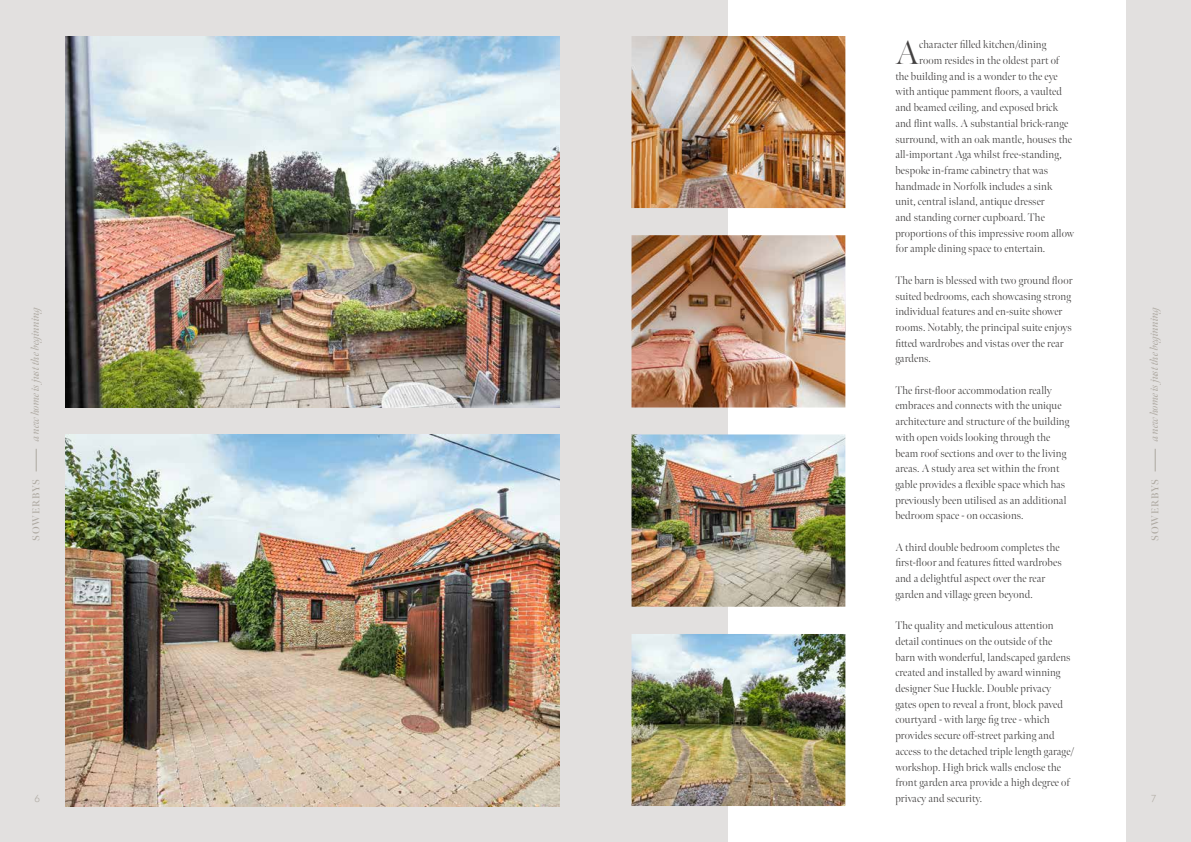
<style>
.page{position:relative;width:1191px;height:842px;background:#fff}
.page>*{position:absolute;margin:0;border:0;box-sizing:border-box;transform-origin:0 0}
.t1{font:300 33.6px "Meno Banner";color:#434141}
.t2{font:300 11px/15.7px "Meno Banner";letter-spacing:.01em;color:#434141}
.t3{font:italic 11px "Meno Banner";letter-spacing:-.01em;color:#ada8a0}
.t4{font:600 10px "Meno Banner";letter-spacing:.08em;color:#ada8a0}
.t5{font:300 10px "Quasimoda";color:#ada8a0}
</style>
<div class="page">
<div style="left:0;top:0;width:595px;height:842px;background:#e2e0df"></div>
<div style="left:595px;top:0;width:596px;height:842px;background:#e2e0df"></div>
<svg style="left:36px;top:449px;width:1px;height:22px"></svg>
<svg style="left:1155px;top:449px;width:1px;height:22px"></svg>
<div style="left:728px;top:0;width:397px;height:842px;background:#fff"></div>
<img style="left:631px;top:235px;width:214px;height:172px">
<img style="left:631px;top:36px;width:214px;height:172px">
<img style="left:631px;top:634px;width:214px;height:172px">
<img style="left:66px;top:36px;width:493px;height:371px">
<img style="left:66px;top:434px;width:493px;height:372px">
<img style="left:631px;top:434px;width:214px;height:173px">
<h1 class="t1" style="left:895px;top:32px;width:25px">A</h1>
<p class="t2" style="left:919px;top:37px;width:129px">character filled kitchen/dining</p>
<p class="t2" style="left:919px;top:53px;width:141px">room resides in the oldest part of</p>
<p class="t2" style="left:895px;top:68px;width:164px">the building and is a wonder to the eye</p>
<p class="t2" style="left:895px;top:84px;width:168px">with antique pamment floors, a vaulted</p>
<p class="t2" style="left:895px;top:100px;width:164px">and beamed ceiling, and exposed brick</p>
<p class="t2" style="left:895px;top:115px;width:174px">and flint walls. A substantial brick-range</p>
<p class="t2" style="left:895px;top:131px;width:178px">surround, with an oak mantle, houses the</p>
<p class="t2" style="left:895px;top:147px;width:168px">all-important Aga whilst free-standing,</p>
<p class="t2" style="left:895px;top:162px;width:154px">bespoke in-frame cabinetry that was</p>
<p class="t2" style="left:895px;top:178px;width:159px">handmade in Norfolk includes a sink</p>
<p class="t2" style="left:895px;top:194px;width:151px">unit, central island, antique dresser</p>
<p class="t2" style="left:895px;top:210px;width:151px">and standing corner cupboard. The</p>
<p class="t2" style="left:895px;top:225px;width:180px">proportions of this impressive room allow</p>
<p class="t2" style="left:895px;top:241px;width:151px">for ample dining space to entertain.</p>
<p class="t2" style="left:895px;top:272px;width:179px">The barn is blessed with two ground floor suited bedrooms, each showcasing strong individual features and en-suite shower rooms. Notably, the principal suite enjoys fitted wardrobes and vistas over the rear gardens.</p>
<p class="t2" style="left:895px;top:382px;width:175px">The first-floor accommodation really embraces and connects with the unique architecture and structure of the building with open voids looking through the beam roof sections and over to the living areas. A study area set within the front gable provides a flexible space which has previously been utilised as an additional bedroom space - on occasions.</p>
<p class="t2" style="left:895px;top:539px;width:168px">A third double bedroom completes the first-floor and features fitted wardrobes and a delightful aspect over the rear garden and village green beyond.</p>
<p class="t2" style="left:895px;top:618px;width:180px">The quality and meticulous attention detail continues on the outside of the barn with wonderful, landscaped gardens created and installed by award winning designer Sue Huckle. Double privacy gates open to reveal a front, block paved courtyard - with large fig tree - which provides secure off-street parking and access to the detached triple length garage/ workshop. High brick walls enclose the front garden area provide a high degree of privacy and security.</p>
<p class="t3" style="left:29px;top:441px;width:138px;rotate:-90deg">a new home is just the beginning</p>
<p class="t3" style="left:1147px;top:441px;width:138px;rotate:-90deg">a new home is just the beginning</p>
<p class="t4" style="left:30px;top:541px;width:63px;rotate:-90deg">SOWERBYS</p>
<p class="t4" style="left:1149px;top:541px;width:63px;rotate:-90deg">SOWERBYS</p>
<p class="t5" style="left:35px;top:791px;width:7px">6</p>
<p class="t5" style="left:1151px;top:791px;width:6px">7</p>
</div>
